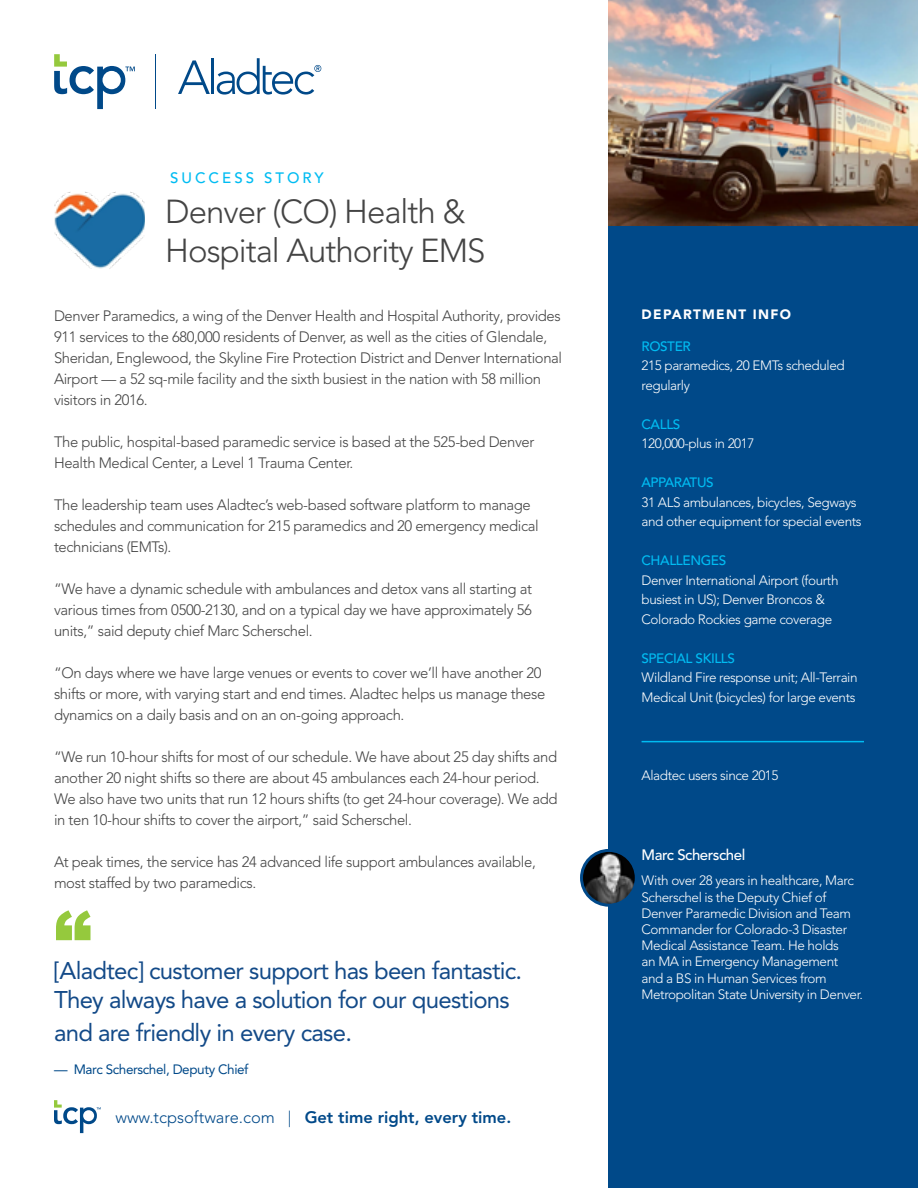
<style>
.page{position:relative;width:918px;height:1188px;background:#fff}
.page>*{position:absolute;margin:0;border:0;box-sizing:border-box;transform-origin:0 0}
.t1{font:900 75px "Arial";color:#95c93d}
.t2{font:300 33px/39px "Avenir LT Pro";letter-spacing:-.03em;color:#444}
.t3{font:24px/28.8px "Avenir LT Pro";letter-spacing:-.03em;color:#134a88}
.t4{font:800 16.5px "Avenir LT Pro";color:#004989}
.t5{font:300 15px/21px "Avenir LT Pro";letter-spacing:-.025em;color:#444}
.t6{font:500 15px "Avenir LT Pro";letter-spacing:-.03em;color:#fff}
.t7{font:500 15px "Avenir LT Pro";letter-spacing:.2em;color:#00bcf2}
.t8{font:300 13.5px/16.2px "Avenir LT Pro";letter-spacing:-.03em;color:#fff}
.t9{font:500 13.5px "Avenir LT Pro";letter-spacing:-.03em;color:#00bcf2}
.t10{font:13.5px "Avenir LT Pro";letter-spacing:-.03em;color:#004989}
.t11{font:900 13.5px "Avenir LT Pro";letter-spacing:.1em;color:#fff}
.s1{font-weight:300}
</style>
<div class="page">
<div style="left:609px;top:0;width:309px;height:1188px;background:#004989"></div>
<img style="left:609px;top:0;width:309px;height:226px">
<svg style="left:54px;top:1100px;width:47px;height:33px"></svg>
<img style="left:54px;top:192px;width:91px;height:77px">
<hr style="left:642px;top:741px;width:222px;height:1px;background:#00bcf2">
<img style="left:582px;top:850px;width:54px;height:55px;border-radius:27px">
<div style="left:580px;top:849px;width:58px;height:58px;border:3px solid #004989;border-radius:50%"></div>
<hr style="left:156px;top:54px;width:1px;height:55px;background:#004989">
<svg style="left:54px;top:54px;width:81px;height:55px"></svg>
<svg style="left:178px;top:60px;width:32px;height:34px"></svg>
<hr style="left:211px;top:58px;width:3px;height:36px;background:#004989">
<svg style="left:217px;top:58px;width:104px;height:37px"></svg>
<p class="t7" style="left:170px;top:169px;width:155px">SUCCESS STORY</p>
<h2 class="t2" style="left:165px;top:192px;width:322px">Denver (CO) Health &amp;<br>Hospital Authority EMS</h2>
<p class="t5" style="left:54px;top:305px;width:510px">Denver Paramedics, a wing of the Denver Health and Hospital Authority, provides 911 services to the 680,000 residents of Denver, as well as the cities of Glendale, Sheridan, Englewood, the Skyline Fire Protection District and Denver International Airport — a 52 sq-mile facility and the sixth busiest in the nation with 58 million visitors in 2016.</p>
<p class="t5" style="left:54px;top:431px;width:482px">The public, hospital-based paramedic service is based at the 525-bed Denver<br>Health Medical Center, a Level 1 Trauma Center.</p>
<p class="t5" style="left:54px;top:494px;width:486px">The leadership team uses Aladtec’s web-based software platform to manage schedules and communication for 215 paramedics and 20 emergency medical technicians (EMTs).</p>
<p class="t5" style="left:54px;top:578px;width:480px;text-align:justify">“We have a dynamic schedule with ambulances and detox vans all starting at various times from 0500-2130, and on a typical day we have approximately 56 units,” said deputy chief Marc Scherschel.</p>
<p class="t5" style="left:54px;top:662px;width:493px">“On days where we have large venues or events to cover we’ll have another 20 shifts or more, with varying start and end times. Aladtec helps us manage these dynamics on a daily basis and on an on-going approach.</p>
<p class="t5" style="left:54px;top:746px;width:505px">“We run 10-hour shifts for most of our schedule. We have about 25 day shifts and another 20 night shifts so there are about 45 ambulances each 24-hour period.<br>We also have two units that run 12 hours shifts (to get 24-hour coverage). We add in ten 10-hour shifts to cover the airport,” said Scherschel.</p>
<p class="t5" style="left:54px;top:851px;width:483px">At peak times, the service has 24 advanced life support ambulances available, most staffed by two paramedics.</p>
<h1 class="t1" style="left:54px;top:884px;width:39px">“</h1>
<h3 class="t3" style="left:54px;top:956px;width:470px">[Aladtec] customer support has been fantastic.<br>They always have a solution for our questions</h3>
<h3 class="t3" style="left:54px;top:1018px;width:300px">and are friendly in every case.</h3>
<p class="t10" style="left:54px;top:1061px;width:196px">— Marc Scherschel, Deputy Chief</p>
<p class="t4" style="left:115px;top:1107px;width:397px"><span class="s1">www.tcpsoftware.com |</span> Get time right, every time.</p>
<p class="t11" style="left:642px;top:307px;width:151px">DEPARTMENT INFO</p>
<p class="t9" style="left:642px;top:338px;width:51px">ROSTER</p>
<p class="t8" style="left:642px;top:356px;width:205px;line-height:19.5px">215 paramedics, 20 EMTs scheduled regularly</p>
<p class="t9" style="left:642px;top:416px;width:40px">CALLS</p>
<p class="t8" style="left:642px;top:436px;width:115px">120,000-plus in 2017</p>
<p class="t9" style="left:642px;top:475px;width:74px">APPARATUS</p>
<p class="t8" style="left:642px;top:493px;width:222px;line-height:19.5px">31 ALS ambulances, bicycles, Segways and other equipment for special events</p>
<p class="t9" style="left:642px;top:553px;width:86px">CHALLENGES</p>
<p class="t8" style="left:642px;top:571px;width:198px;line-height:19.5px">Denver International Airport (fourth busiest in US); Denver Broncos &amp;<br>Colorado Rockies game coverage</p>
<p class="t9" style="left:642px;top:650px;width:95px">SPECIAL SKILLS</p>
<p class="t8" style="left:642px;top:668px;width:218px;line-height:19.5px">Wildland Fire response unit; All-Terrain<br>Medical Unit (bicycles) for large events</p>
<p class="t8" style="left:642px;top:767px;width:139px">Aladtec users since 2015</p>
<p class="t6" style="left:642px;top:846px;width:105px">Marc Scherschel</p>
<p class="t8" style="left:642px;top:873px;width:223px">With over 28 years in healthcare, Marc Scherschel is the Deputy Chief of Denver Paramedic Division and Team Commander for Colorado-3 Disaster Medical Assistance Team. He holds<br>an MA in Emergency Management and a BS in Human Services from Metropolitan State University in Denver.</p>
</div>
